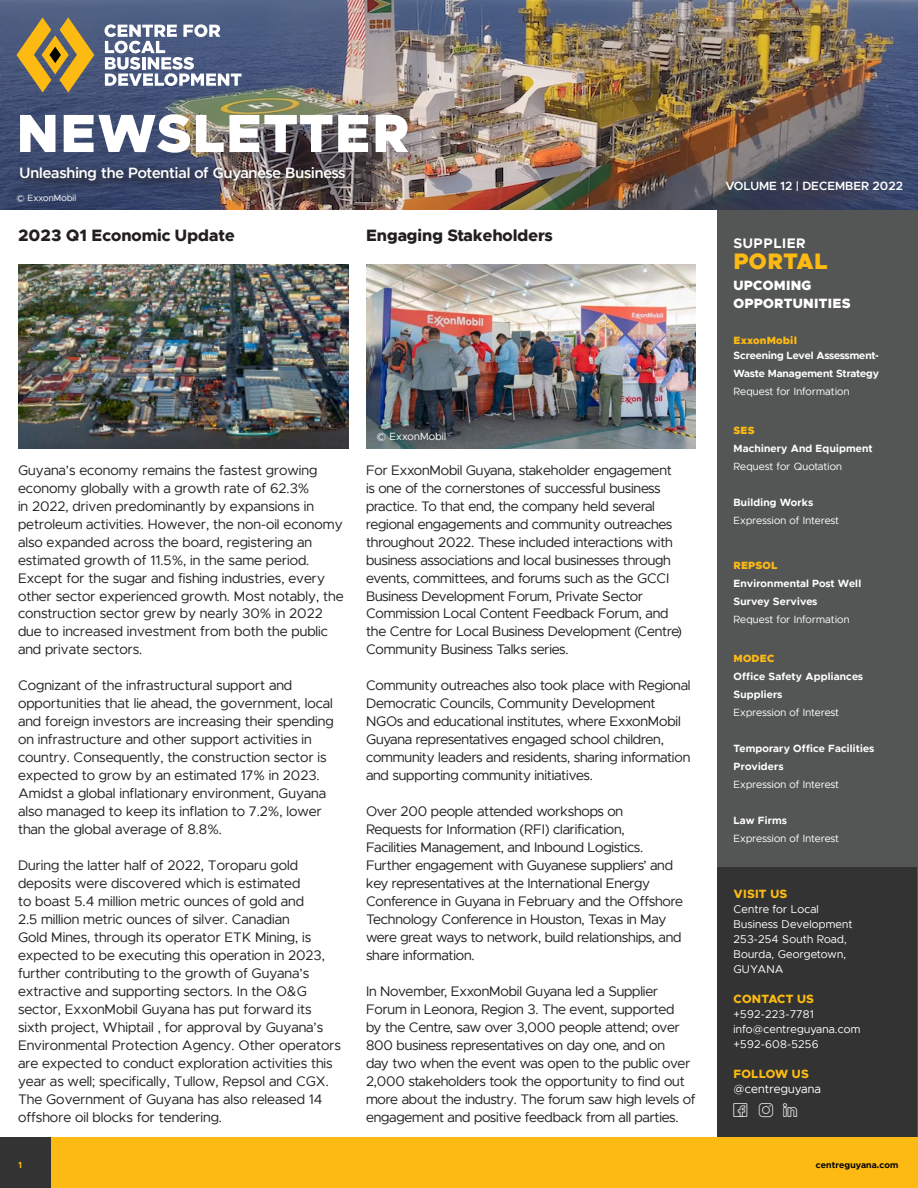
<style>
.page{position:relative;width:918px;height:1188px;background:#fff}
.page>*{position:absolute;margin:0;border:0;box-sizing:border-box;transform-origin:0 0}
.t1{font:900 54px "Metropolis";letter-spacing:.02em;color:#fff}
.t2{font:900 22.5px "Metropolis";letter-spacing:.02em;color:#fcba13}
.heading{font:800 16.5px "Metropolis";color:#231f20}
.t3{font:600 15px "Metropolis";color:#fff}
.body{font:13.8px/18px "Metropolis";letter-spacing:-.01em;color:#231f20}
.t4{font:700 13.8px "Metropolis";letter-spacing:.04em;color:#fff}
.t5{font:13.8px "clbd";color:#fff}
.t6{font:900 13.5px/18px "Metropolis";letter-spacing:.02em;color:#fff}
.t7{font:800 12px "Metropolis";letter-spacing:.02em;color:#fcba13}
.t8{font:600 12px "Metropolis";color:#fff}
.t9{font:12px "Metropolis";letter-spacing:.02em;color:#fff}
.t10{font:11.25px/15px "Metropolis";letter-spacing:.02em;color:#fff}
.t11{font:10.5px "Metropolis";letter-spacing:.02em;color:#fff}
.t12{font:700 10.5px/18px "Metropolis";letter-spacing:.02em;color:#fff}
.t13{font:700 10.5px/18px "Metropolis";color:#fff}
.t14{font:900 10.5px "Metropolis";letter-spacing:.02em;color:#fcba13}
.t15{font:700 9px "Metropolis";letter-spacing:.02em;color:#000}
.t16{font:9px "Metropolis";letter-spacing:.02em;color:#fff}
.t17{font:700 9px "Metropolis";color:#fcba13}
</style>
<div class="page">
<div style="left:717px;top:210px;width:201px;height:927px;background:#545555"></div>
<div style="left:718px;top:867px;width:199px;height:269px;background:#323332"></div>
<div style="left:0;top:1137px;width:918px;height:51px;background:#fcba13"></div>
<div style="left:0;top:1137px;width:51px;height:51px;background:#323332"></div>
<img style="left:0;top:0;width:918px;height:210px">
<svg style="left:16px;top:17px;width:78px;height:75px;background:#98824b"></svg>
<svg style="left:105px;top:24px;width:136px;height:62px"></svg>
<svg style="left:15px;top:162px;width:341px;height:30px;background:#454759"></svg>
<img style="left:18px;top:264px;width:330px;height:184px">
<img style="left:366px;top:264px;width:330px;height:184px">
<h1 class="t1" style="left:16px;top:99px;width:395px">NEWSLETTER</h1>
<p class="t3" style="left:20px;top:164px;width:327px">Unleashing the Potential of Guyanese Business</p>
<p class="t16" style="left:16px;top:192px;width:61px">© ExxonMobil</p>
<p class="heading" style="left:18px;top:225px;width:218px">2023 Q1 Economic Update</p>
<p class="heading" style="left:366px;top:225px;width:188px">Engaging Stakeholders</p>
<p class="body" style="left:18px;top:461px;width:327px">Guyana’s economy remains the fastest growing economy globally with a growth rate of 62.3%<br>in 2022, driven predominantly by expansions in petroleum activities. However, the non-oil economy also expanded across the board, registering an estimated growth of 11.5%, in the same period.<br>Except for the sugar and fishing industries, every other sector experienced growth. Most notably, the construction sector grew by nearly 30% in 2022 due to increased investment from both the public and private sectors.</p>
<p class="body" style="left:18px;top:677px;width:317px">Cognizant of the infrastructural support and opportunities that lie ahead, the government, local and foreign investors are increasing their spending on infrastructure and other support activities in country. Consequently, the construction sector is expected to grow by an estimated 17% in 2023.<br>Amidst a global inflationary environment, Guyana also managed to keep its inflation to 7.2%, lower than the global average of 8.8%.</p>
<p class="body" style="left:18px;top:857px;width:324px">During the latter half of 2022, Toroparu gold deposits were discovered which is estimated<br>to boast 5.4 million metric ounces of gold and<br>2.5 million metric ounces of silver. Canadian<br>Gold Mines, through its operator ETK Mining, is expected to be executing this operation in 2023, further contributing to the growth of Guyana’s extractive and supporting sectors. In the O&amp;G sector, ExxonMobil Guyana has put forward its sixth project, Whiptail , for approval by Guyana’s Environmental Protection Agency. Other operators are expected to conduct exploration activities this year as well; specifically, Tullow, Repsol and CGX.<br>The Government of Guyana has also released 14 offshore oil blocks for tendering.</p>
<p class="t11" style="left:376px;top:430px;width:71px">© ExxonMobil</p>
<p class="body" style="left:366px;top:461px;width:318px">For ExxonMobil Guyana, stakeholder engagement is one of the cornerstones of successful business practice. To that end, the company held several regional engagements and community outreaches throughout 2022. These included interactions with business associations and local businesses through events, committees, and forums such as the GCCI Business Development Forum, Private Sector Commission Local Content Feedback Forum, and the Centre for Local Business Development (Centre)<br>Community Business Talks series.</p>
<p class="body" style="left:366px;top:677px;width:326px">Community outreaches also took place with Regional Democratic Councils, Community Development NGOs and educational institutes, where ExxonMobil Guyana representatives engaged school children, community leaders and residents, sharing information and supporting community initiatives.</p>
<p class="body" style="left:366px;top:803px;width:318px">Over 200 people attended workshops on<br>Requests for Information (RFI) clarification,<br>Facilities Management, and Inbound Logistics.<br>Further engagement with Guyanese suppliers’ and key representatives at the International Energy Conference in Guyana in February and the Offshore Technology Conference in Houston, Texas in May were great ways to network, build relationships, and share information.</p>
<p class="body" style="left:366px;top:983px;width:331px">In November, ExxonMobil Guyana led a Supplier Forum in Leonora, Region 3. The event, supported<br>by the Centre, saw over 3,000 people attend; over 800 business representatives on day one, and on<br>day two when the event was open to the public over 2,000 stakeholders took the opportunity to find out more about the industry. The forum saw high levels of engagement and positive feedback from all parties.</p>
<p class="t8" style="left:725px;top:178px;width:179px">VOLUME 12 | DECEMBER 2022</p>
<p class="t4" style="left:734px;top:235px;width:74px">SUPPLIER</p>
<h2 class="t2" style="left:734px;top:247px;width:96px">PORTAL</h2>
<p class="t6" style="left:734px;top:276px;width:118px">UPCOMING<br>OPPORTUNITIES</p>
<p class="t14" style="left:734px;top:334px;width:65px">ExxonMobil</p>
<p class="t13" style="left:734px;top:347px;width:147px">Screening Level Assessment-<br>Waste Management Strategy</p>
<p class="t11" style="left:734px;top:385px;width:117px">Request for Information</p>
<p class="t14" style="left:734px;top:424px;width:23px">SES</p>
<p class="t12" style="left:734px;top:440px;width:141px">Machinery And Equipment</p>
<p class="t11" style="left:734px;top:460px;width:110px">Request for Quotation</p>
<p class="t12" style="left:734px;top:494px;width:81px">Building Works</p>
<p class="t11" style="left:734px;top:514px;width:107px">Expression of Interest</p>
<p class="t14" style="left:734px;top:559px;width:45px">REPSOL</p>
<p class="t12" style="left:734px;top:575px;width:129px">Environmental Post Well<br>Survey Servives</p>
<p class="t11" style="left:734px;top:613px;width:117px">Request for Information</p>
<p class="t14" style="left:734px;top:652px;width:42px">MODEC</p>
<p class="t12" style="left:734px;top:668px;width:131px">Office Safety Appliances<br>Suppliers</p>
<p class="t11" style="left:734px;top:706px;width:107px">Expression of Interest</p>
<p class="t12" style="left:734px;top:740px;width:142px">Temporary Office Facilities<br>Providers</p>
<p class="t11" style="left:734px;top:778px;width:107px">Expression of Interest</p>
<p class="t12" style="left:734px;top:812px;width:55px">Law Firms</p>
<p class="t11" style="left:734px;top:832px;width:107px">Expression of Interest</p>
<p class="t7" style="left:734px;top:886px;width:55px">VISIT US</p>
<p class="t10" style="left:734px;top:901px;width:120px">Centre for Local<br>Business Development<br>253-254 South Road,<br>Bourda, Georgetown,<br>GUYANA</p>
<p class="t7" style="left:734px;top:991px;width:82px">CONTACT US</p>
<p class="t10" style="left:734px;top:1006px;width:128px">+592-223-7781 info@centreguyana.com +592-608-5256</p>
<p class="t7" style="left:734px;top:1066px;width:77px">FOLLOW US</p>
<p class="t9" style="left:734px;top:1081px;width:89px">@centreguyana</p>
<p class="t5" style="left:733px;top:1104px;width:65px">EFH</p>
<p class="t17" style="left:18px;top:1159px;width:5px">1</p>
<p class="t15" style="left:816px;top:1159px;width:84px">centreguyana.com</p>
</div>
